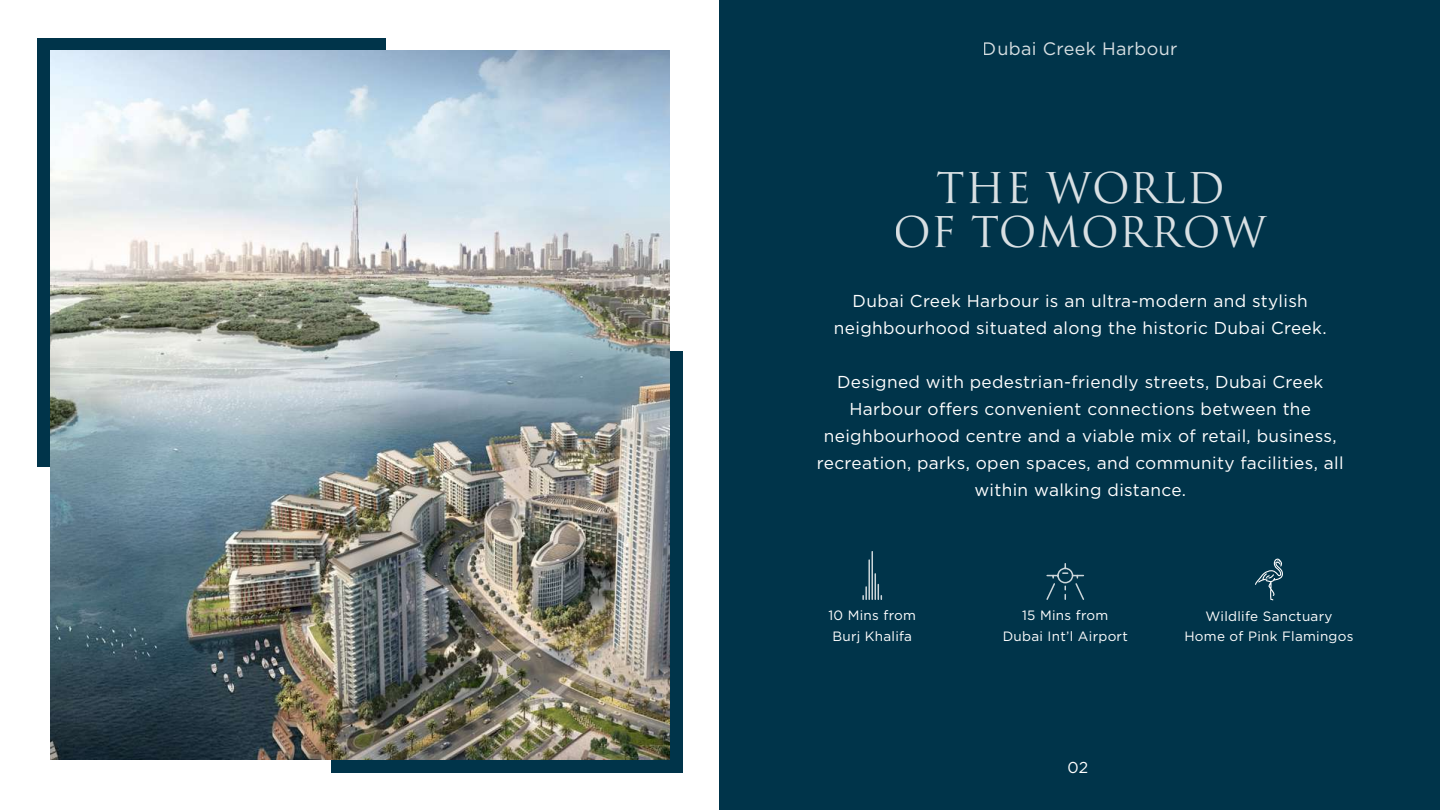
<style>
.page{position:relative;width:1440px;height:810px;background:#fff}
.page>*{position:absolute;margin:0;border:0;box-sizing:border-box;transform-origin:0 0}
.t1{font:41.25px/44.2px "Trajan Pro";letter-spacing:.02em;color:#fff;text-align:center}
.t2{font:18px "Gotham";letter-spacing:.02em;color:#fff}
.t3{font:17.25px/27px "Gotham";letter-spacing:.02em;color:#fff;text-align:center}
.t4{font:15.75px "Gotham";color:#fff}
.t5{font:13.5px/20.2px "Gotham";letter-spacing:.02em;color:#fff;text-align:center}
</style>
<div class="page">
<div style="left:38px;top:38px;width:348px;height:429px;background:#00344a"></div>
<div style="left:331px;top:351px;width:351px;height:421px;background:#00344a"></div>
<div style="left:719px;top:0;width:721px;height:810px;background:#00344a"></div>
<img style="left:50px;top:51px;width:620px;height:709px">
<hr style="left:872px;top:552px;width:1px;height:47px;background:#fff">
<hr style="left:868px;top:560px;width:2px;height:39px;background:#fff">
<svg style="left:862px;top:587px;width:5px;height:12px"></svg>
<svg style="left:875px;top:574px;width:7px;height:25px"></svg>
<svg style="left:1255px;top:559px;width:28px;height:41px"></svg>
<svg style="left:1046px;top:563px;width:39px;height:37px"></svg>
<p class="t2" style="left:983px;top:39px;width:196px">Dubai Creek Harbour</p>
<h1 class="t1" style="left:894px;top:165px;width:374px">THE WORLD<br>OF TOMORROW</h1>
<p class="t3" style="left:834px;top:287px;width:494px">Dubai Creek Harbour is an ultra-modern and stylish neighbourhood situated along the historic Dubai Creek.</p>
<p class="t3" style="left:817px;top:368px;width:528px">Designed with pedestrian-friendly streets, Dubai Creek Harbour offers convenient connections between the neighbourhood centre and a viable mix of retail, business, recreation, parks, open spaces, and community facilities, all within walking distance.</p>
<p class="t5" style="left:1003px;top:605px;width:127px">15 Mins from<br>Dubai Int’l Airport</p>
<p class="t5" style="left:828px;top:605px;width:89px;text-align:left">10 Mins from<br>Burj Khalifa</p>
<p class="t5" style="left:1184px;top:606px;width:171px">Wildlife Sanctuary<br>Home of Pink Flamingos</p>
<p class="t4" style="left:1067px;top:758px;width:23px">02</p>
</div>
